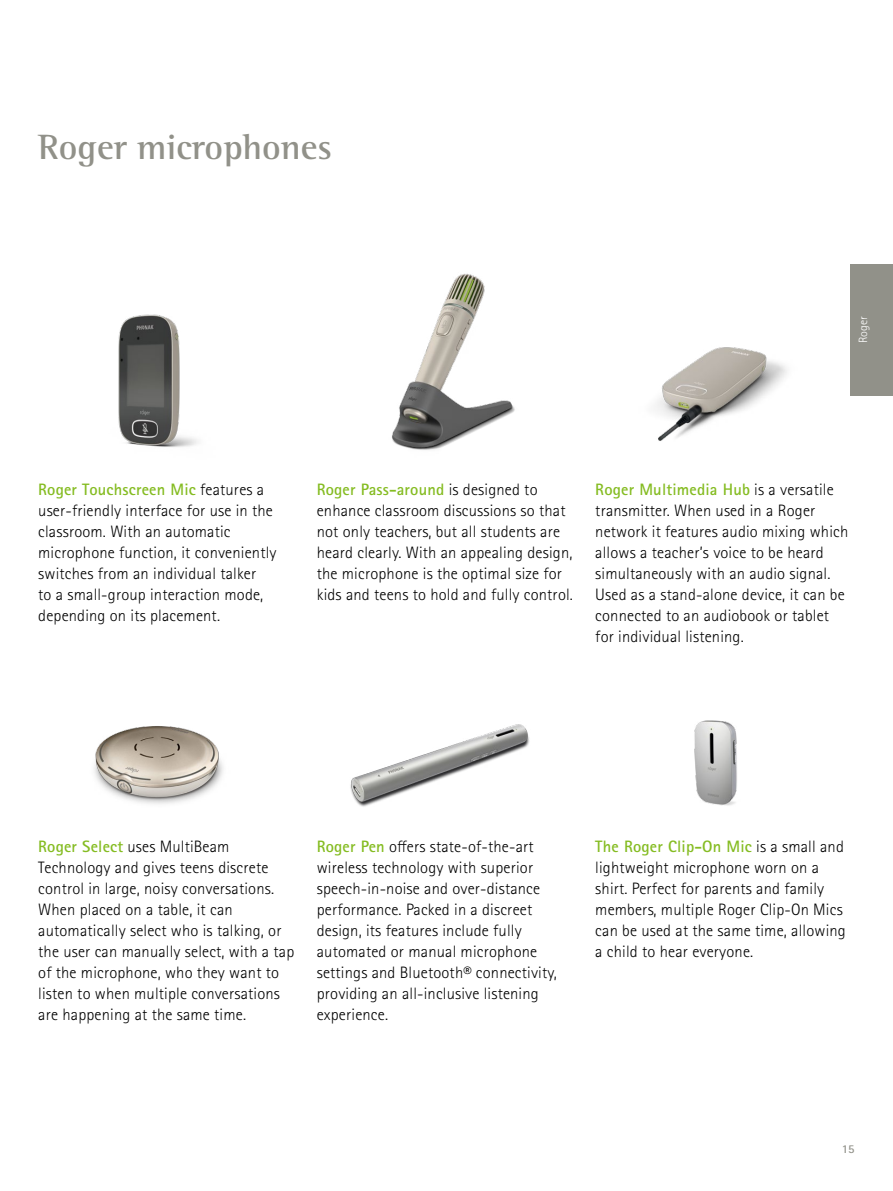
<style>
.page{position:relative;width:893px;height:1191px;background:#fff}
.page>*{position:absolute;margin:0;border:0;box-sizing:border-box;transform-origin:0 0}
.PHO_Lead_Quote_24pt{font:700 36px "Rotis Semi Serif Pro";color:#919189}
.PHO_Bodycopy_11pt_Bl{font:300 16.5px/21px "Rotis Sans Serif Pro";letter-spacing:.01em;color:#000}
.PHO_Marginalia_8pt_W{font:300 12px "Rotis Sans Serif Pro";color:#fff}
.t1{font:700 12px "Rotis Sans Serif Pro";color:#919189}
.s1{font-weight:700;color:#85bc22}
</style>
<div class="page">
<img style="left:694px;top:720px;width:43px;height:86px">
<img style="left:655px;top:347px;width:132px;height:94px">
<img style="left:392px;top:273px;width:123px;height:177px">
<img style="left:350px;top:724px;width:180px;height:83px">
<img style="left:118px;top:314px;width:80px;height:133px">
<img style="left:94px;top:726px;width:129px;height:78px">
<div style="left:850px;top:264px;width:43px;height:131px;background:#919189"></div>
<p class="PHO_Lead_Quote_24pt" style="left:38px;top:125px;width:295px">Roger microphones</p>
<p class="PHO_Marginalia_8pt_W" style="left:856px;top:343px;width:28px;rotate:-90deg">Roger</p>
<p class="PHO_Bodycopy_11pt_Bl" style="left:38px;top:479px;width:240px"><span class="s1">Roger Touchscreen Mic</span> features a user-friendly interface for use in the classroom. With an automatic microphone function, it conveniently switches from an individual talker<br>to a small-group interaction mode, depending on its placement.</p>
<p class="PHO_Bodycopy_11pt_Bl" style="left:595px;top:479px;width:254px"><span class="s1">Roger Multimedia Hub</span> is a versatile transmitter. When used in a Roger network it features audio mixing which allows a teacher’s voice to be heard simultaneously with an audio signal.<br>Used as a stand-alone device, it can be connected to an audiobook or tablet for individual listening.</p>
<p class="PHO_Bodycopy_11pt_Bl" style="left:317px;top:479px;width:258px"><span class="s1">Roger Pass-around</span> is designed to enhance classroom discussions so that not only teachers, but all students are heard clearly. With an appealing design, the microphone is the optimal size for kids and teens to hold and fully control.</p>
<p class="PHO_Bodycopy_11pt_Bl" style="left:38px;top:836px;width:258px"><span class="s1">Roger Select</span> uses MultiBeam Technology and gives teens discrete control in large, noisy conversations.<br>When placed on a table, it can automatically select who is talking, or the user can manually select, with a tap of the microphone, who they want to listen to when multiple conversations are happening at the same time.</p>
<p class="PHO_Bodycopy_11pt_Bl" style="left:595px;top:836px;width:252px"><span class="s1">The Roger Clip-On Mic</span> is a small and lightweight microphone worn on a shirt. Perfect for parents and family members, multiple Roger Clip-On Mics can be used at the same time, allowing a child to hear everyone.</p>
<p class="PHO_Bodycopy_11pt_Bl" style="left:317px;top:836px;width:241px"><span class="s1">Roger Pen</span> offers state-of-the-art wireless technology with superior speech-in-noise and over-distance performance. Packed in a discreet design, its features include fully automated or manual microphone settings and Bluetooth® connectivity, providing an all-inclusive listening experience.</p>
<p class="t1" style="left:842px;top:1141px;width:15px">15</p>
</div>
